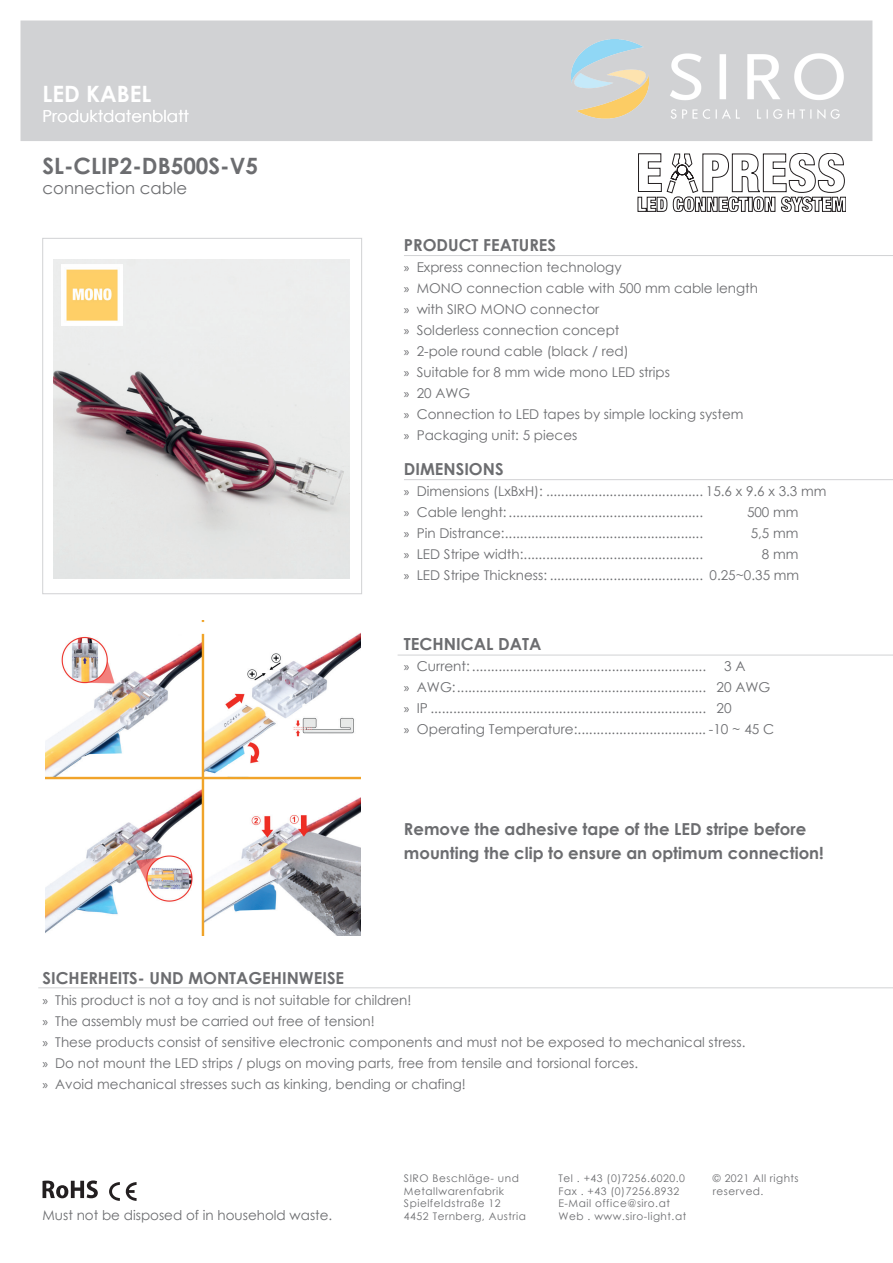
<style>
.page{position:relative;width:893px;height:1263px;background:#fff}
.page>*{position:absolute;margin:0;border:0;box-sizing:border-box;transform-origin:0 0}
.t1{font:700 22.5px "Century Gothic";color:#6c6d70}
.t2{font:700 22.5px "Century Gothic";color:#fff}
.t3{font:700 16.65px "Century Gothic";color:#6c6d70}
.t4{font:700 16.5px/24px "Century Gothic";color:#6c6d70}
.t5{font:16.5px "Century Gothic";color:#fff}
.t6{font:16.5px "Century Gothic";color:#6c6d70}
.t7{font:13.65px/21.1px "Century Gothic";color:#6c6d70}
.t8{font:13.5px/21px "Century Gothic";color:#6c6d70}
.t9{font:10.5px/12.6px "Century Gothic";letter-spacing:.05em;color:#6c6d70}
.s1{font-family:"Myriad Pro"}
.s2{font-family:"Myriad Pro";font-size:13.5px}
</style>
<div class="page">
<div style="left:21px;top:21px;width:851px;height:120px;background:#d1d2d4"></div>
<img style="left:571px;top:40px;width:272px;height:78px">
<svg style="left:43px;top:1180px;width:55px;height:18px"></svg>
<svg style="left:109px;top:1182px;width:27px;height:19px"></svg>
<div style="left:43px;top:238px;width:319px;height:356px;border:1px solid #d1d2d4"></div>
<img style="left:53px;top:259px;width:297px;height:319px">
<img style="left:62px;top:265px;width:60px;height:60px">
<hr style="left:404px;top:255px;width:489px;height:1px;background:#d1d2d4">
<hr style="left:398px;top:655px;width:495px;height:1px;background:#d1d2d4">
<hr style="left:38px;top:987px;width:855px;height:1px;background:#d1d2d4">
<hr style="left:404px;top:479px;width:489px;height:1px;background:#d1d2d4">
<img style="left:46px;top:621px;width:315px;height:315px">
<svg style="left:638px;top:153px;width:208px;height:59px"></svg>
<h1 class="t2" style="left:43px;top:77px;width:110px">LED KABEL</h1>
<p class="t5" style="left:43px;top:105px;width:148px">Produktdatenblatt</p>
<h1 class="t1" style="left:43px;top:149px;width:217px">SL-CLIP2-DB500S-V5</h1>
<p class="t6" style="left:43px;top:177px;width:146px">connection cable</p>
<p class="t4" style="left:404px;top:232px;width:154px">PRODUCT FEATURES</p>
<p class="t8" style="left:404px;top:256px;width:356px"><span class="s1">»</span> Express connection technology<br><span class="s1">»</span> MONO connection cable with 500 mm cable length <span class="s1">»</span> with SIRO MONO connector<br><span class="s1">»</span> Solderless connection concept<br><span class="s1">»</span> 2-pole round cable (black / red)<br><span class="s1">»</span> Suitable for 8 mm wide mono LED strips<br><span class="s1">»</span> 20 AWG<br><span class="s1">»</span> Connection to LED tapes by simple locking system<br><span class="s1">»</span> Packaging unit: 5 pieces</p>
<p class="t4" style="left:404px;top:457px;width:101px">DIMENSIONS</p>
<p class="t8" style="left:404px;top:481px;width:424px"><span class="s1">»</span> Dimensions (LxBxH): .......................................... 15.6 x 9.6 x 3.3 mm <span class="s1">»</span> Cable lenght: ....................................................</p>
<p class="t8" style="left:747px;top:502px;width:53px">500 mm</p>
<p class="t8" style="left:404px;top:523px;width:301px"><span class="s1">»</span> Pin Distrance:.....................................................</p>
<p class="t8" style="left:751px;top:523px;width:49px">5,5 mm</p>
<p class="t8" style="left:404px;top:544px;width:301px"><span class="s1">»</span> LED Stripe width:................................................</p>
<p class="t8" style="left:404px;top:544px;width:397px;text-align:right">8 mm<br><span class="s1">»</span> LED Stripe Thickness: ......................................... 0.25~0.35 mm</p>
<p class="t3" style="left:404px;top:631px;width:139px">TECHNICAL DATA</p>
<p class="t7" style="left:404px;top:655px;width:304px"><span class="s2">»</span> Current: ..............................................................</p>
<p class="t7" style="left:404px;top:655px;width:372px;text-indent:320px">3 A<br><span class="s2">»</span> AWG:.................................................................. 20 AWG <span class="s2">»</span> IP ......................................................................... 20<br><span class="s2">»</span> Operating Temperature:.................................. -10 ~ 45 C</p>
<p class="t4" style="left:404px;top:816px;width:421px">Remove the adhesive tape of the LED stripe before mounting the clip to ensure an optimum connection!</p>
<p class="t4" style="left:43px;top:966px;width:303px">SICHERHEITS- UND MONTAGEHINWEISE</p>
<p class="t8" style="left:43px;top:990px;width:704px"><span class="s1">»</span> This product is not a toy and is not suitable for children!<br><span class="s1">»</span> The assembly must be carried out free of tension!<br><span class="s1">»</span> These products consist of sensitive electronic components and must not be exposed to mechanical stress. <span class="s1">»</span> Do not mount the LED strips / plugs on moving parts, free from tensile and torsional forces.<br><span class="s1">»</span> Avoid mechanical stresses such as kinking, bending or chafing!</p>
<p class="t8" style="left:43px;top:1205px;width:291px">Must not be disposed of in household waste.</p>
<p class="t9" style="left:404px;top:1172px;width:124px">SIRO Beschläge- und<br>Metallwarenfabrik<br>Spielfeldstraße 12<br>4452 Ternberg, Austria</p>
<p class="t9" style="left:558px;top:1172px;width:129px">Tel . +43 (0)7256.6020.0<br>Fax . +43 (0)7256.8932<br>E-Mail office@siro.at<br>Web . www.siro-light.at</p>
<p class="t9" style="left:713px;top:1172px;width:87px">© 2021 All rights reserved.</p>
</div>
